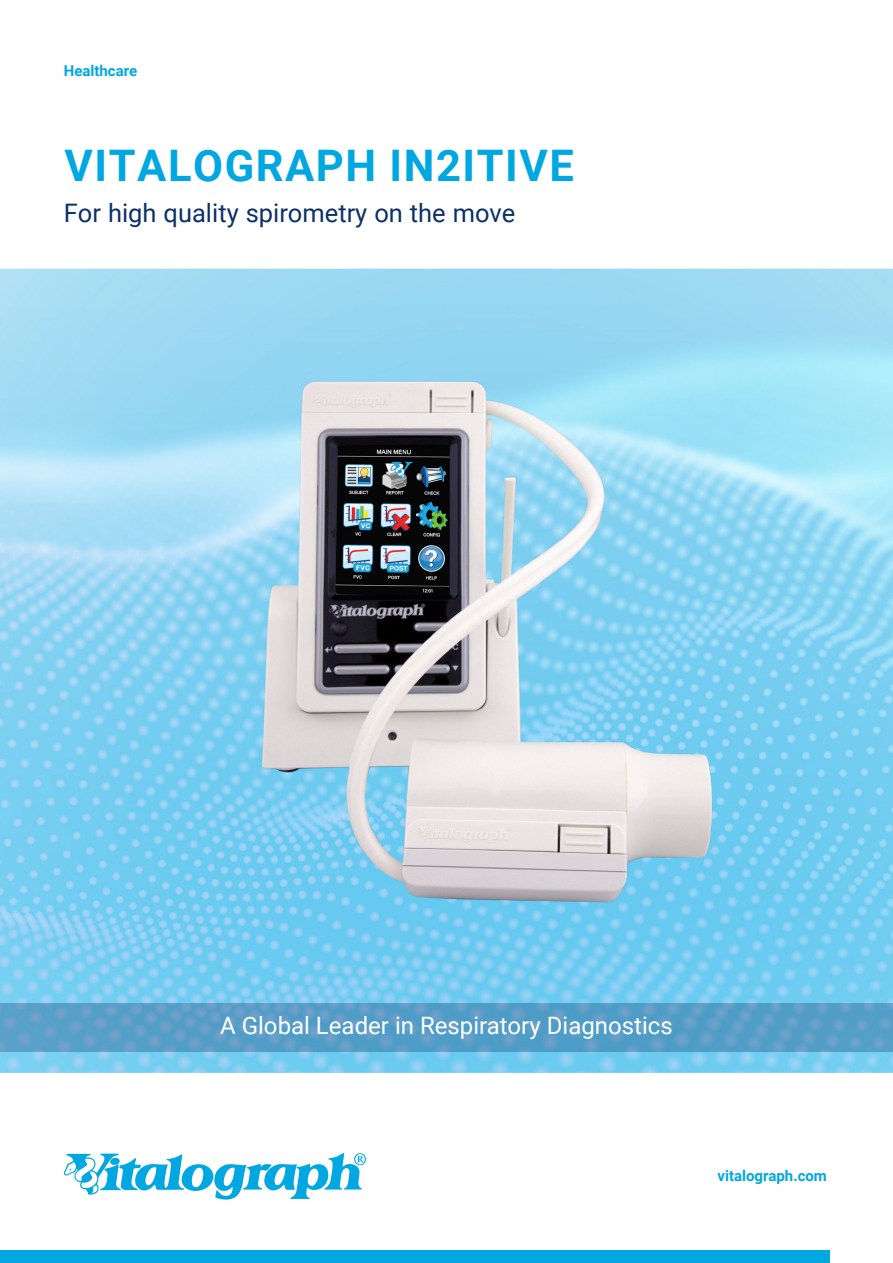
<style>
.page{position:relative;width:893px;height:1263px;background:#fff}
.page>*{position:absolute;margin:0;border:0;box-sizing:border-box;transform-origin:0 0}
.t1{font:700 43.5px "Roboto";letter-spacing:.035em;color:#00a7e1}
.t2{font:25.5px "Roboto";color:#0d3166}
.t3{font:24px "Roboto";color:#fff}
.t4{font:700 15px "Roboto";color:#00a7e1}
</style>
<div class="page">
<img style="left:0;top:268px;width:893px;height:804px">
<svg style="left:0;top:1003px;width:893px;height:48px;background:#589ec7"></svg>
<svg style="left:64px;top:1153px;width:302px;height:46px"></svg>
<div style="left:0;top:1250px;width:829px;height:13px;background:#00a7e1"></div>
<img style="left:162px;top:325px;width:602px;height:603px">
<p class="t4" style="left:64px;top:60px;width:75px">Healthcare</p>
<p class="t1" style="left:65px;top:135px;width:511px">VITALOGRAPH IN2ITIVE</p>
<p class="t2" style="left:64px;top:195px;width:453px">For high quality spirometry on the move</p>
<p class="t3" style="left:220px;top:1009px;width:454px">A Global Leader in Respiratory Diagnostics</p>
<p class="t4" style="left:717px;top:1165px;width:111px">vitalograph.com</p>
</div>
